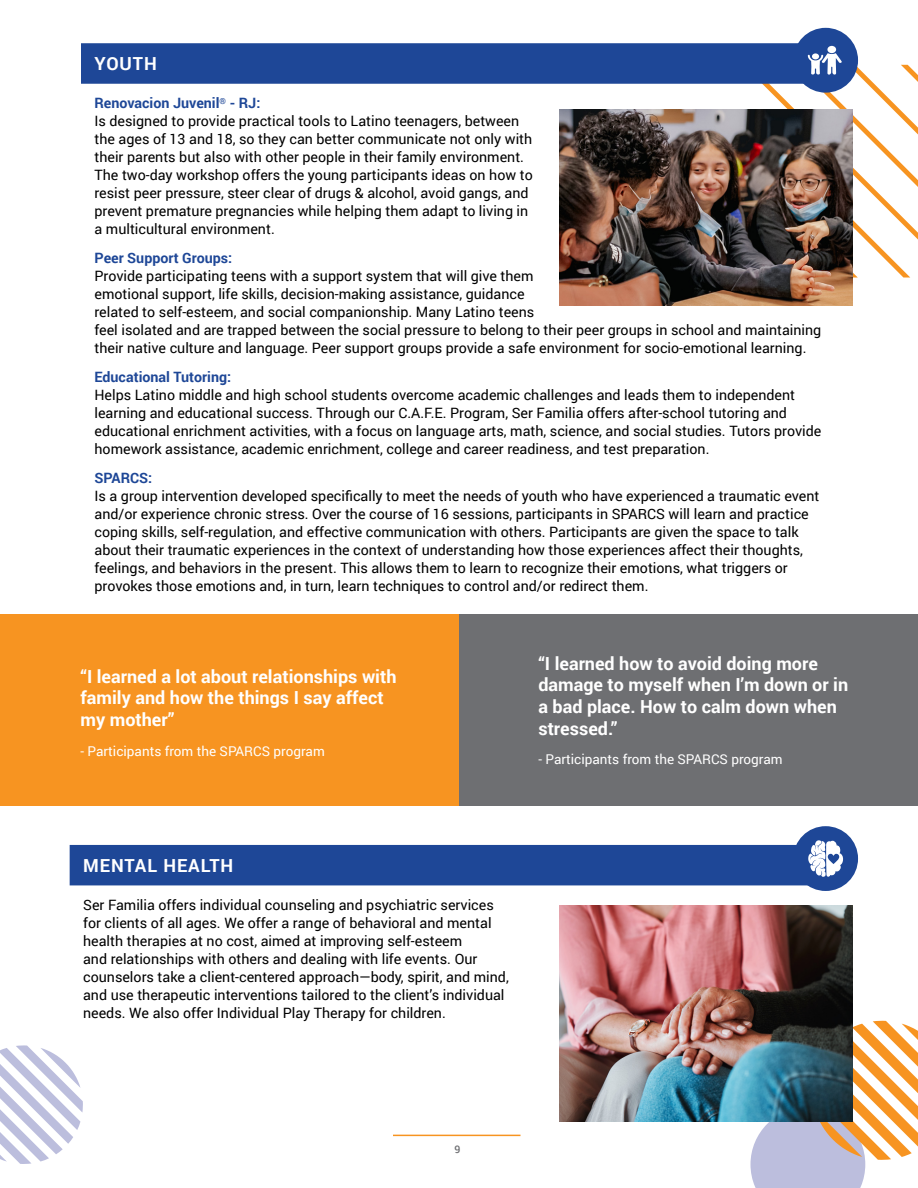
<style>
.page{position:relative;width:918px;height:1188px;background:#fff}
.page>*{position:absolute;margin:0;border:0;box-sizing:border-box;transform-origin:0 0}
.body_text{font:700 18px/21.6px "Roboto";color:#fff}
.Sub_Title{font:700 18px "Roboto";letter-spacing:.05em;color:#fff}
.body_text-2{font:14.25px/18px "Roboto";color:#000}
.body_text-3{font:700 14.25px "Roboto";color:#1e4797}
.body_text-4{font:13.5px "Roboto";color:#fff}
.t1{font:500 10.5px "Roboto";color:#6e6f72}
</style>
<div class="page">
<hr style="left:393px;top:1135px;width:127px;height:1px;background:#f79421">
<svg style="left:750px;top:1021px;width:168px;height:167px"></svg>
<div style="left:70px;top:845px;width:757px;height:40px;background:#1e4797"></div>
<div style="left:793px;top:826px;width:65px;height:65px;background:#1e4797;border-radius:50%"></div>
<svg style="left:808px;top:840px;width:35px;height:37px"></svg>
<div style="left:0;top:614px;width:460px;height:191px;background:#f79421"></div>
<div style="left:460px;top:614px;width:458px;height:191px;background:#6e6f72"></div>
<img style="left:559px;top:109px;width:294px;height:197px">
<img style="left:559px;top:905px;width:294px;height:216px">
<svg style="left:0;top:1045px;width:83px;height:119px"></svg>
<div style="left:81px;top:43px;width:756px;height:41px;background:#1e4797"></div>
<div style="left:793px;top:28px;width:65px;height:65px;background:#1e4797;border-radius:50%"></div>
<img style="left:750px;top:53px;width:168px;height:225px">
<div style="left:827px;top:46px;width:9px;height:7px;background:#fff;border-radius:50%"></div>
<p class="Sub_Title" style="left:94px;top:51px;width:64px">YOUTH</p>
<p class="body_text-3" style="left:94px;top:93px;width:167px">Renovacion Juvenil<sup>®</sup> - RJ:</p>
<p class="body_text-2" style="left:94px;top:112px;width:440px">Is designed to provide practical tools to Latino teenagers, between the ages of 13 and 18, so they can better communicate not only with their parents but also with other people in their family environment.<br>The two-day workshop offers the young participants ideas on how to resist peer pressure, steer clear of drugs &amp; alcohol, avoid gangs, and prevent premature pregnancies while helping them adapt to living in a multicultural environment.</p>
<p class="body_text-3" style="left:94px;top:248px;width:139px">Peer Support Groups:</p>
<p class="body_text-2" style="left:94px;top:267px;width:728px">Provide participating teens with a support system that will give them<br>emotional support, life skills, decision-making assistance, guidance<br>related to self-esteem, and social companionship. Many Latino teens<br>feel isolated and are trapped between the social pressure to belong to their peer groups in school and maintaining their native culture and language. Peer support groups provide a safe environment for socio-emotional learning.</p>
<p class="body_text-3" style="left:94px;top:367px;width:138px">Educational Tutoring:</p>
<p class="body_text-2" style="left:94px;top:385px;width:728px">Helps Latino middle and high school students overcome academic challenges and leads them to independent learning and educational success. Through our C.A.F.E. Program, Ser Familia offers after-school tutoring and educational enrichment activities, with a focus on language arts, math, science, and social studies. Tutors provide homework assistance, academic enrichment, college and career readiness, and test preparation.</p>
<p class="body_text-3" style="left:94px;top:468px;width:59px">SPARCS:</p>
<p class="body_text-2" style="left:94px;top:486px;width:726px">Is a group intervention developed specifically to meet the needs of youth who have experienced a traumatic event and/or experience chronic stress. Over the course of 16 sessions, participants in SPARCS will learn and practice coping skills, self-regulation, and effective communication with others. Participants are given the space to talk about their traumatic experiences in the context of understanding how those experiences affect their thoughts, feelings, and behaviors in the present. This allows them to learn to recognize their emotions, what triggers or provokes those emotions and, in turn, learn techniques to control and/or redirect them.</p>
<p class="body_text" style="left:81px;top:665px;width:317px">“I learned a lot about relationships with family and how the things I say affect my mother”</p>
<p class="body_text-4" style="left:81px;top:741px;width:246px">- Participants from the SPARCS program</p>
<p class="body_text" style="left:538px;top:652px;width:311px">“I learned how to avoid doing more damage to myself when I’m down or in a bad place. How to calm down when stressed.”</p>
<p class="body_text-4" style="left:538px;top:750px;width:246px">- Participants from the SPARCS program</p>
<p class="Sub_Title" style="left:83px;top:853px;width:152px">MENTAL HEALTH</p>
<p class="body_text-2" style="left:83px;top:896px;width:427px">Ser Familia offers individual counseling and psychiatric services for clients of all ages. We offer a range of behavioral and mental health therapies at no cost, aimed at improving self-esteem<br>and relationships with others and dealing with life events. Our counselors take a client-centered approach—body, spirit, and mind, and use therapeutic interventions tailored to the client’s individual needs. We also offer Individual Play Therapy for children.</p>
<p class="t1" style="left:455px;top:1142px;width:7px">9</p>
</div>
